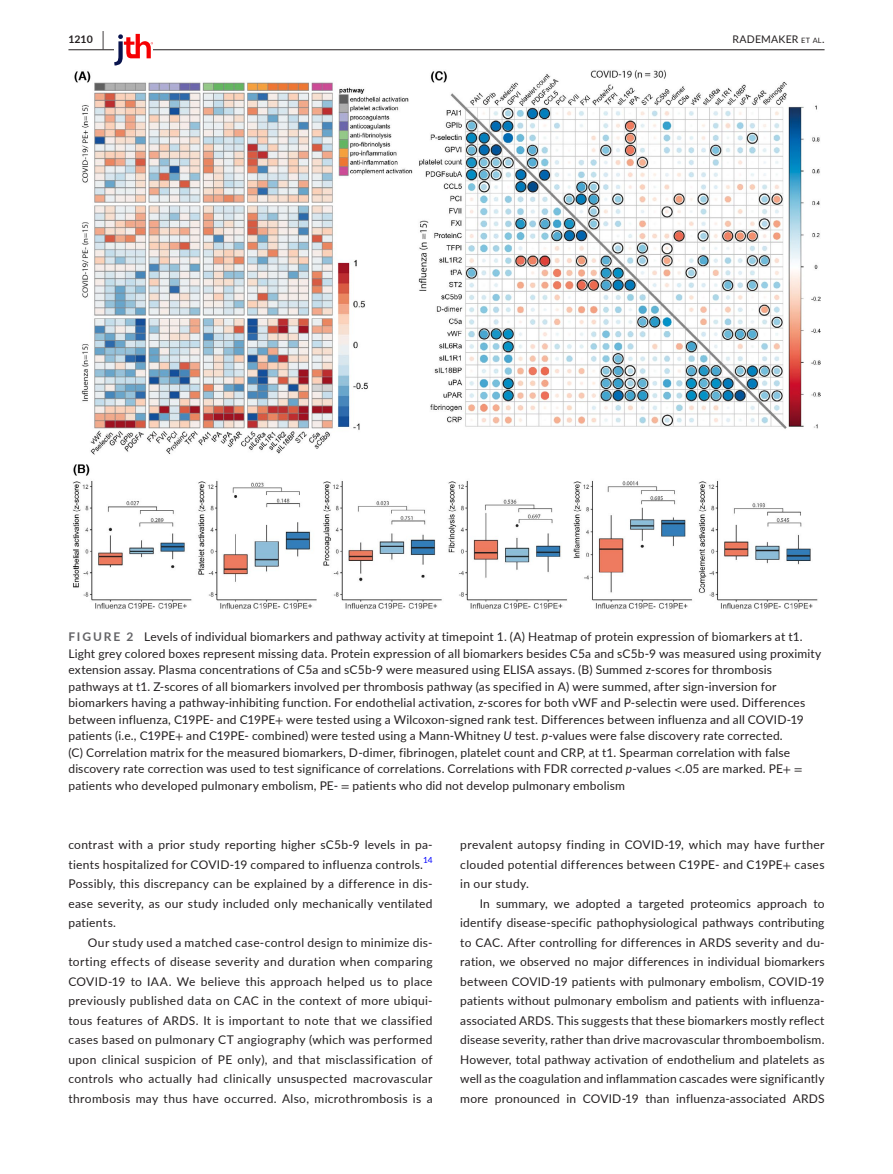
<style>
.page{position:relative;width:893px;height:1174px;background:#fff}
.page>*{position:absolute;margin:0;border:0;box-sizing:border-box;transform-origin:0 0}
.t1{font:12px/19.5px "Lato";letter-spacing:.015em;color:#231f20;text-align:justify}
.t2{font:10.5px "Lato";letter-spacing:.025em;color:#231f20}
.t3{font:700 10.5px "Lato";color:#231f20}
.t4{font:8.4px "Lato";color:#00f}
.s1{font-size:19.5px}
.s2{font-size:7.35px}
.s3{font-weight:700;color:#636366}
.s4{font-family:"STIX"}
.s5{font-style:italic}
</style>
<div class="page">
<hr style="left:68px;top:49px;width:756px;height:1px;background:#231f20">
<svg style="left:114px;top:34px;width:39px;height:31px"></svg>
<img style="left:73px;top:70px;width:748px;height:539px">
<p class="t3" style="left:68px;top:31px;width:37px">1210 <span class="s1">|</span></p>
<p class="t2" style="left:732px;top:31px;width:94px">RADEMAKER <span class="s2">et al</span>.</p>
<p class="t1" style="left:68px;top:628px;width:754px;line-height:16.5px;text-align:left"><span class="s3">FIGURE 2</span> Levels of individual biomarkers and pathway activity at timepoint 1. (A) Heatmap of protein expression of biomarkers at t1.<br>Light grey colored boxes represent missing data. Protein expression of all biomarkers besides C5a and sC5b-9 was measured using proximity extension assay. Plasma concentrations of C5a and sC5b-9 were measured using ELISA assays. (B) Summed z-scores for thrombosis pathways at t1. Z-scores of all biomarkers involved per thrombosis pathway (as specified in A) were summed, after sign-inversion for biomarkers having a pathway-inhibiting function. For endothelial activation, z-scores for both vWF and P-selectin were used. Differences between influenza, C19PE- and C19PE<span class="s4">+</span> were tested using a Wilcoxon-signed rank test. Differences between influenza and all COVID-19 patients (i.e., C19PE<span class="s4">+</span> and C19PE- combined) were tested using a Mann-Whitney <span class="s5">U</span> test. <span class="s5">p</span>-values were false discovery rate corrected.<br>(C) Correlation matrix for the measured biomarkers, D-dimer, fibrinogen, platelet count and CRP, at t1. Spearman correlation with false discovery rate correction was used to test significance of correlations. Correlations with FDR corrected <span class="s5">p</span>-values <span class="s4">&lt;</span>.05 are marked. PE<span class="s4">+ = </span>patients who developed pulmonary embolism, PE- <span class="s4">=</span> patients who did not develop pulmonary embolism</p>
<p class="t1" style="left:68px;top:834px;width:366px">contrast with a prior study reporting higher sC5b-9 levels in pa&shy;tients hospitalized for COVID-19 compared to influenza controls.</p>
<p class="t4" style="left:423px;top:854px;width:11px">14</p>
<p class="t1" style="left:68px;top:873px;width:366px">Possibly, this discrepancy can be explained by a difference in dis&shy;ease severity, as our study included only mechanically ventilated patients.</p>
<p class="t1" style="left:68px;top:932px;width:366px;text-indent:20px">Our study used a matched case-control design to minimize dis&shy;torting effects of disease severity and duration when comparing COVID-19 to IAA. We believe this approach helped us to place previously published data on CAC in the context of more ubiqui&shy;tous features of ARDS. It is important to note that we classified cases based on pulmonary CT angiography (which was performed upon clinical suspicion of PE only), and that misclassification of controls who actually had clinically unsuspected macrovascular thrombosis may thus have occurred. Also, microthrombosis is a</p>
<p class="t1" style="left:460px;top:834px;width:366px">prevalent autopsy finding in COVID-19, which may have further clouded potential differences between C19PE- and C19PE<span class="s4">+</span> cases in our study.</p>
<p class="t1" style="left:460px;top:893px;width:366px;text-indent:20px">In summary, we adopted a targeted proteomics approach to identify disease-specific pathophysiological pathways contributing to CAC. After controlling for differences in ARDS severity and du&shy;ration, we observed no major differences in individual biomarkers between COVID-19 patients with pulmonary embolism, COVID-19 patients without pulmonary embolism and patients with influenza&shy;associated ARDS. This suggests that these biomarkers mostly reflect disease severity, rather than drive macrovascular thromboembolism.<br>However, total pathway activation of endothelium and platelets as well as the coagulation and inflammation cascades were significantly more pronounced in COVID-19 than influenza-associated ARDS</p>
</div>
